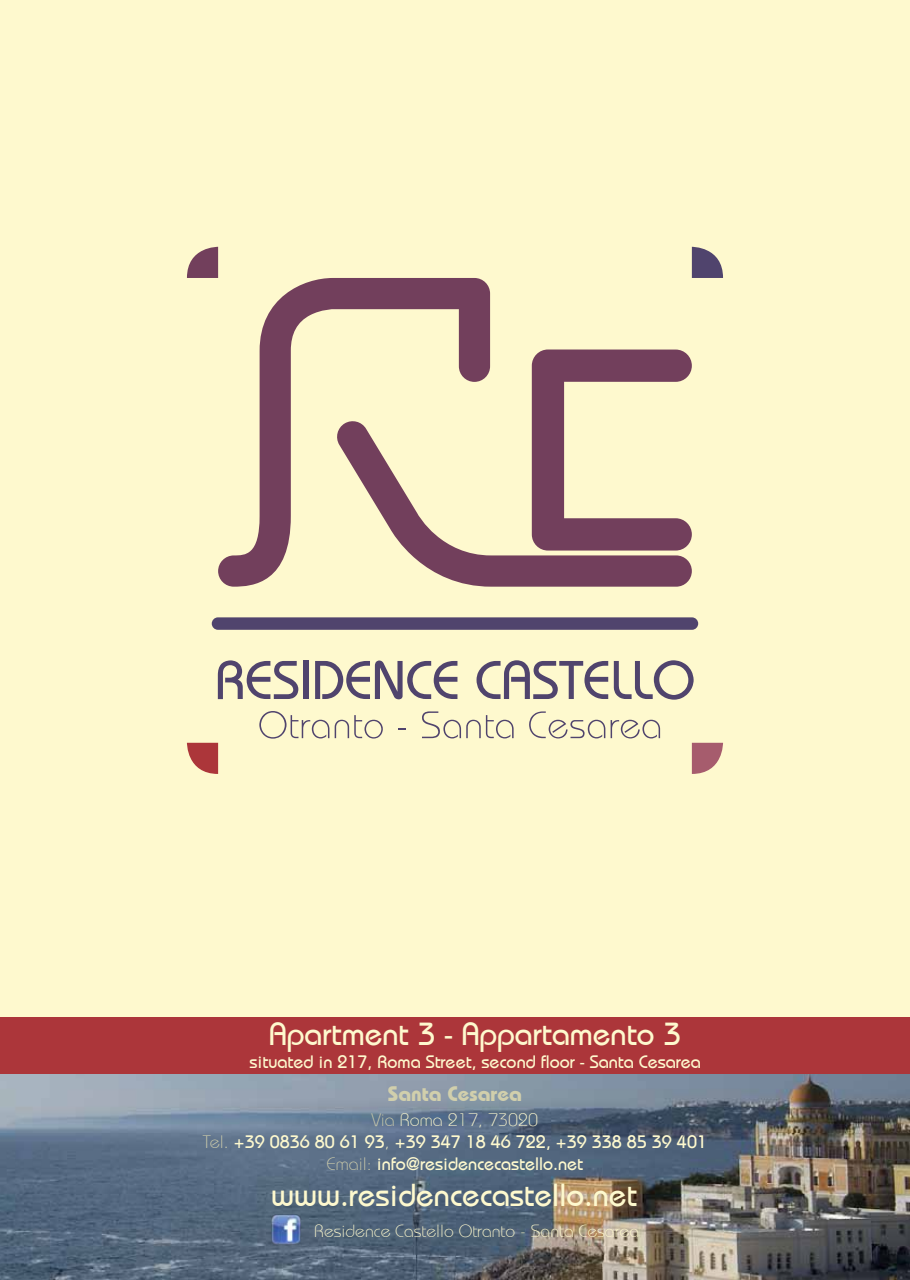
<style>
.page{position:relative;width:910px;height:1280px;background:#fef9ce}
.page>*{position:absolute;margin:0;border:0;box-sizing:border-box;transform-origin:0 0}
.t1{font:31.8px "Bahamas Plain";color:#fef9ce}
.t2{font:700 21px "Bahamas";color:#d1cfac}
.t3{font:18px/21.6px "Bahamas Plain";color:#fef9ce;text-align:center}
.t4{font:18px "Bahamas Light Plain";color:#fef9ce}
.t5{font:17.55px "Bahamas Light Plain";color:#fef9ce}
.s1{color:#d1cfac}
.s2{font-family:"Bahamas Light Plain";color:#d1cfac}
.s3{font-family:"Bahamas Light Plain"}
</style>
<div class="page">
<div style="left:1px;top:1017px;width:909px;height:58px;background:#ac363a"></div>
<img style="left:0;top:1075px;width:910px;height:205px">
<img style="left:270px;top:1214px;width:31px;height:31px">
<div style="left:212px;top:617px;width:486px;height:13px;background:#50446d;border-radius:6px"></div>
<svg style="left:218px;top:660px;width:80px;height:39px"></svg>
<div style="left:303px;top:661px;width:5px;height:38px;background:#50446d"></div>
<svg style="left:315px;top:660px;width:142px;height:39px"></svg>
<svg style="left:476px;top:660px;width:132px;height:39px"></svg>
<svg style="left:614px;top:660px;width:80px;height:40px"></svg>
<svg style="left:490px;top:419px;width:202px;height:168px"></svg>
<svg style="left:218px;top:278px;width:272px;height:309px"></svg>
<svg style="left:259px;top:711px;width:70px;height:28px"></svg>
<svg style="left:335px;top:715px;width:48px;height:23px"></svg>
<svg style="left:399px;top:728px;width:7px;height:2px"></svg>
<svg style="left:422px;top:711px;width:92px;height:27px"></svg>
<svg style="left:529px;top:711px;width:76px;height:27px"></svg>
<svg style="left:611px;top:720px;width:49px;height:18px"></svg>
<svg style="left:692px;top:743px;width:31px;height:31px"></svg>
<svg style="left:187px;top:743px;width:31px;height:31px"></svg>
<svg style="left:187px;top:246px;width:31px;height:32px"></svg>
<svg style="left:692px;top:246px;width:31px;height:32px"></svg>
<svg style="left:532px;top:349px;width:160px;height:201px"></svg>
<h1 class="t1" style="left:269px;top:1015px;width:413px">Apartment 3 - Appartamento 3</h1>
<p class="t3" style="left:250px;top:1051px;width:453px">situated in 217, Roma Street, second floor - Santa Cesarea</p>
<p class="t2" style="left:388px;top:1080px;width:136px">Santa Cesarea</p>
<p class="t4" style="left:372px;top:1110px;width:168px"><span class="s1">Via</span> Roma 217, 73020</p>
<p class="t3" style="left:203px;top:1131px;width:506px"><span class="s2">Tel.</span> +39 0836 80 61 93<span class="s3">,</span> +39 347 18 46 722, +39 338 85 39 401<br><span class="s2">Email:</span> info@residencecastello.net</p>
<h1 class="t1" style="left:271px;top:1176px;width:367px">www.residencecastello.net</h1>
<p class="t5" style="left:314px;top:1221px;width:326px">Residence Castello Otranto - Santa Cesarea</p>
</div>
